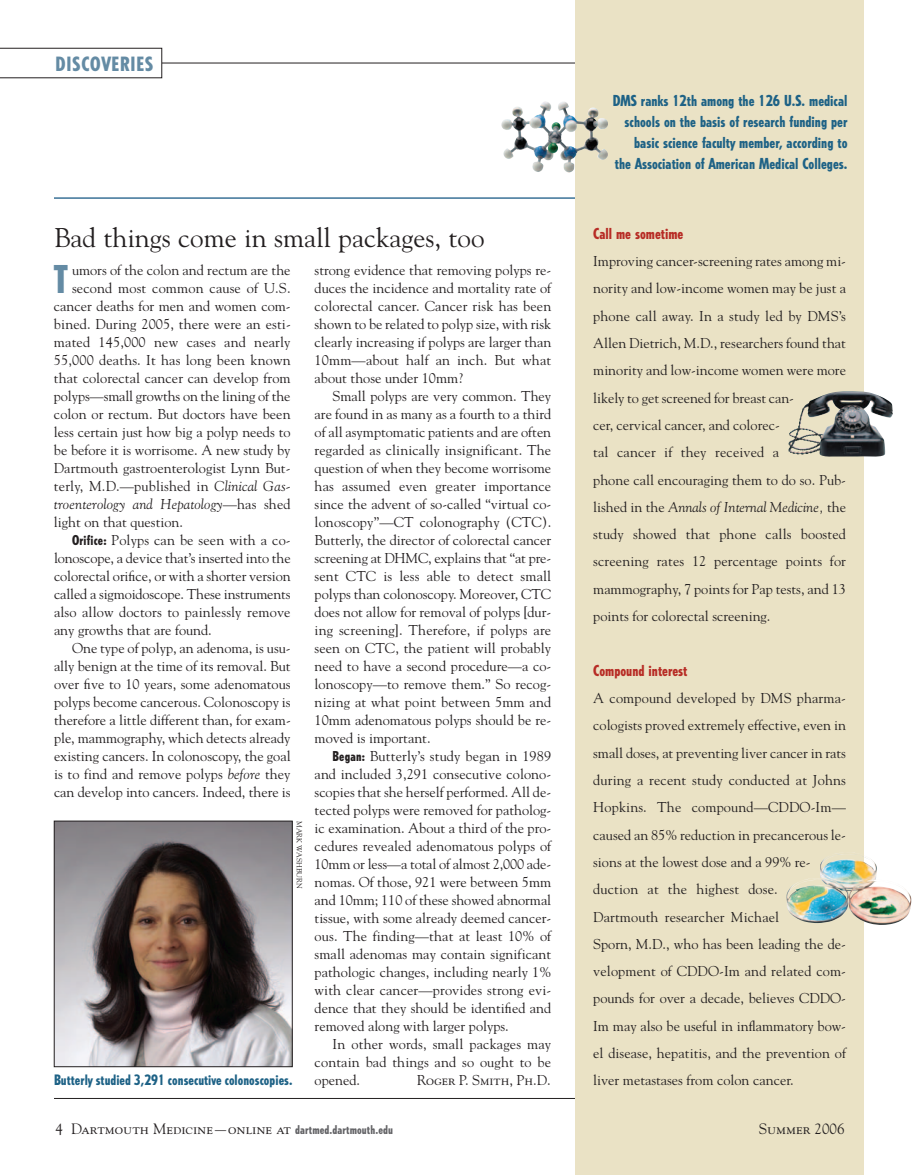
<style>
.page{position:relative;width:918px;height:1175px;background:#fff}
.page>*{position:absolute;margin:0;border:0;box-sizing:border-box;transform-origin:0 0}
.t1{font:800 condensed 37.95px "Tempo";color:#648ba4}
.t2{font:27px "Goudy";color:#231f20}
.t3{font:800 condensed 19.5px "Tempo";letter-spacing:.05em;color:#648ba4}
.t4{font:800 condensed 15px/21px "Tempo";color:#1e6286;text-align:right}
.t5{font:15px "Goudy SC";color:#231f20}
.t6{font:800 condensed 15px "Tempo";color:#b72c25}
.t7{font:14.25px/18px "Goudy";color:#231f20;text-align:justify}
.t8{font:800 condensed 14.25px "Tempo";letter-spacing:.005em;color:#1e6286}
.t9{font:italic 14.25px "Goudy";letter-spacing:.01em;color:#231f20}
.t10{font:14.25px "Goudy SC";color:#231f20}
.t11{font:7.5px "Goudy";color:#231f20}
.s1{font-style:italic}
.s2{font-style:normal}
.s3{font-family:"Tempo";font-weight:800;font-stretch:condensed;font-size:13.5px}
.s4{font-family:"Goudy"}
.s5{font-family:"Tempo";font-weight:800;font-stretch:condensed;font-size:12px;color:#636366}
</style>
<div class="page">
<hr style="left:162px;top:63px;width:684px;height:1px;background:#231f20">
<svg style="left:0;top:48px;width:162px;height:30px"></svg>
<hr style="left:54px;top:1098px;width:792px;height:1px;background:#231f20">
<hr style="left:54px;top:197px;width:792px;height:2px;background:#3b7297">
<div style="left:575px;top:0;width:289px;height:1174px;background:#eae2c5"></div>
<img style="left:791px;top:400px;width:49px;height:48px">
<img style="left:788px;top:854px;width:123px;height:49px">
<img style="left:521px;top:101px;width:87px;height:71px">
<img style="left:56px;top:823px;width:235px;height:241px">
<div style="left:54px;top:821px;width:239px;height:245px;border:1px solid #231f20"></div>
<h3 class="t3" style="left:56px;top:56px;width:99px">DISCOVERIES</h3>
<h2 class="t2" style="left:54px;top:222px;width:432px">Bad things come in small packages, too</h2>
<h1 class="t1" style="left:54px;top:264px;width:16px">T</h1>
<p class="t7" style="left:72px;top:261px;width:220px">umors of the colon and rectum are the</p>
<p class="t7" style="left:72px;top:279px;width:220px">second most common cause of U.S.</p>
<p class="t7" style="left:54px;top:297px;width:238px">cancer deaths for men and women com-</p>
<p class="t7" style="left:54px;top:315px;width:238px">bined. During 2005, there were an esti-</p>
<p class="t7" style="left:54px;top:333px;width:238px">mated 145,000 new cases and nearly</p>
<p class="t7" style="left:54px;top:351px;width:238px">55,000 deaths. It has long been known</p>
<p class="t7" style="left:54px;top:369px;width:238px">that colorectal cancer can develop from</p>
<p class="t7" style="left:54px;top:387px;width:238px">polyps—small growths on the lining of the</p>
<p class="t7" style="left:54px;top:405px;width:238px">colon or rectum. But doctors have been</p>
<p class="t7" style="left:54px;top:423px;width:238px">less certain just how big a polyp needs to</p>
<p class="t7" style="left:54px;top:441px;width:238px">be before it is worrisome. A new study by</p>
<p class="t7" style="left:54px;top:459px;width:238px">Dartmouth gastroenterologist Lynn But-</p>
<p class="t7" style="left:54px;top:477px;width:238px">terly, M.D.—published in <span class="s1">Clinical Gas-</span></p>
<p class="t9" style="left:54px;top:495px;width:238px">troenterology and Hepatology<span class="s2">—has shed</span></p>
<p class="t7" style="left:54px;top:513px;width:131px">light on that question.</p>
<p class="t7" style="left:72px;top:531px;width:220px"><span class="s3">Orifice:</span> Polyps can be seen with a co-</p>
<p class="t7" style="left:54px;top:549px;width:238px">lonoscope, a device that’s inserted into the</p>
<p class="t7" style="left:54px;top:567px;width:238px">colorectal orifice, or with a shorter version</p>
<p class="t7" style="left:54px;top:585px;width:238px">called a sigmoidoscope. These instruments</p>
<p class="t7" style="left:54px;top:603px;width:238px">also allow doctors to painlessly remove</p>
<p class="t7" style="left:54px;top:621px;width:159px">any growths that are found.</p>
<p class="t7" style="left:72px;top:639px;width:220px">One type of polyp, an adenoma, is usu-</p>
<p class="t7" style="left:54px;top:657px;width:238px">ally benign at the time of its removal. But</p>
<p class="t7" style="left:54px;top:675px;width:238px">over five to 10 years, some adenomatous</p>
<p class="t7" style="left:54px;top:693px;width:238px">polyps become cancerous. Colonoscopy is</p>
<p class="t7" style="left:54px;top:711px;width:238px">therefore a little different than, for exam-</p>
<p class="t7" style="left:54px;top:729px;width:238px">ple, mammography, which detects already</p>
<p class="t7" style="left:54px;top:747px;width:238px">existing cancers. In colonoscopy, the goal</p>
<p class="t7" style="left:54px;top:765px;width:238px">is to find and remove polyps <span class="s1">before</span> they</p>
<p class="t7" style="left:54px;top:783px;width:238px">can develop into cancers. Indeed, there is</p>
<p class="t11" style="left:304px;top:820px;width:70px;rotate:90deg">MARK WASHBURN</p>
<p class="t8" style="left:54px;top:1074px;width:240px">Butterly studied 3,291 consecutive colonoscopies.</p>
<p class="t7" style="left:315px;top:261px;width:238px">strong evidence that removing polyps re&shy;duces the incidence and mortality rate of colorectal cancer. Cancer risk has been shown to be related to polyp size, with risk clearly increasing if polyps are larger than 10mm—about half an inch. But what about those under 10mm?</p>
<p class="t7" style="left:315px;top:387px;width:238px;text-indent:18px">Small polyps are very common. They are found in as many as a fourth to a third of all asymptomatic patients and are often regarded as clinically insignificant. The question of when they become worrisome has assumed even greater importance since the advent of so-called “virtual co&shy;lonoscopy”—CT colonography (CTC).<br>Butterly, the director of colorectal cancer screening at DHMC, explains that “at pre&shy;sent CTC is less able to detect small polyps than colonoscopy. Moreover, CTC does not allow for removal of polyps [dur&shy;ing screening]. Therefore, if polyps are seen on CTC, the patient will probably need to have a second procedure—a co&shy;lonoscopy—to remove them.” So recog&shy;nizing at what point between 5mm and 10mm adenomatous polyps should be re&shy;moved is important.</p>
<p class="t7" style="left:315px;top:747px;width:238px;text-indent:18px"><span class="s3">Began:</span> Butterly’s study began in 1989 and included 3,291 consecutive colono&shy;scopies that she herself performed. All de&shy;tected polyps were removed for patholog&shy;ic examination. About a third of the pro&shy;cedures revealed adenomatous polyps of 10mm or less—a total of almost 2,000 ade&shy;nomas. Of those, 921 were between 5mm and 10mm; 110 of these showed abnormal tissue, with some already deemed cancer&shy;ous. The finding—that at least 10% of small adenomas may contain significant pathologic changes, including nearly 1% with clear cancer—provides strong evi&shy;dence that they should be identified and removed along with larger polyps.</p>
<p class="t7" style="left:315px;top:1035px;width:238px;text-indent:18px">In other words, small packages may contain bad things and so ought to be opened.</p>
<p class="t10" style="left:417px;top:1074px;width:135px">Roger P. Smith, Ph.D.</p>
<p class="t5" style="left:56px;top:1122px;width:339px"><span class="s4">4</span> Dartmouth Medicine—online at <span class="s5">dartmed.dartmouth.edu</span></p>
<p class="t4" style="left:613px;top:91px;width:236px">DMS ranks 12th among the 126 U.S. medical schools on the basis of research funding per basic science faculty member, according to<br>the Association of American Medical Colleges.</p>
<p class="t6" style="left:593px;top:228px;width:92px">Call me sometime</p>
<p class="t7" style="left:593px;top:247px;width:254px;line-height:27.3px;text-align:left">Improving cancer-screening rates among mi&shy;nority and low-income women may be just a phone call away. In a study led by DMS’s Allen Dietrich, M.D., researchers found that minority and low-income women were more likely to get screened for breast can-<br>cer, cervical cancer, and colorec-<br>tal cancer if they received a<br>phone call encouraging them to do so. Pub&shy;lished in the <span class="s1">Annals of Internal Medicine,</span> the study showed that phone calls boosted screening rates 12 percentage points for mammography, 7 points for Pap tests, and 13 points for colorectal screening.</p>
<p class="t6" style="left:593px;top:665px;width:96px">Compound interest</p>
<p class="t7" style="left:593px;top:684px;width:254px;line-height:27.3px;text-align:left">A compound developed by DMS pharma&shy;cologists proved extremely effective, even in small doses, at preventing liver cancer in rats during a recent study conducted at Johns Hopkins. The compound—CDDO-Im— caused an 85% reduction in precancerous le&shy;sions at the lowest dose and a 99% re&shy;duction at the highest dose.<br>Dartmouth researcher Michael<br>Sporn, M.D., who has been leading the de&shy;velopment of CDDO-Im and related com&shy;pounds for over a decade, believes CDDO-Im may also be useful in inflammatory bow&shy;el disease, hepatitis, and the prevention of liver metastases from colon cancer.</p>
<p class="t5" style="left:759px;top:1122px;width:87px">Summer <span class="s4">2006</span></p>
</div>
